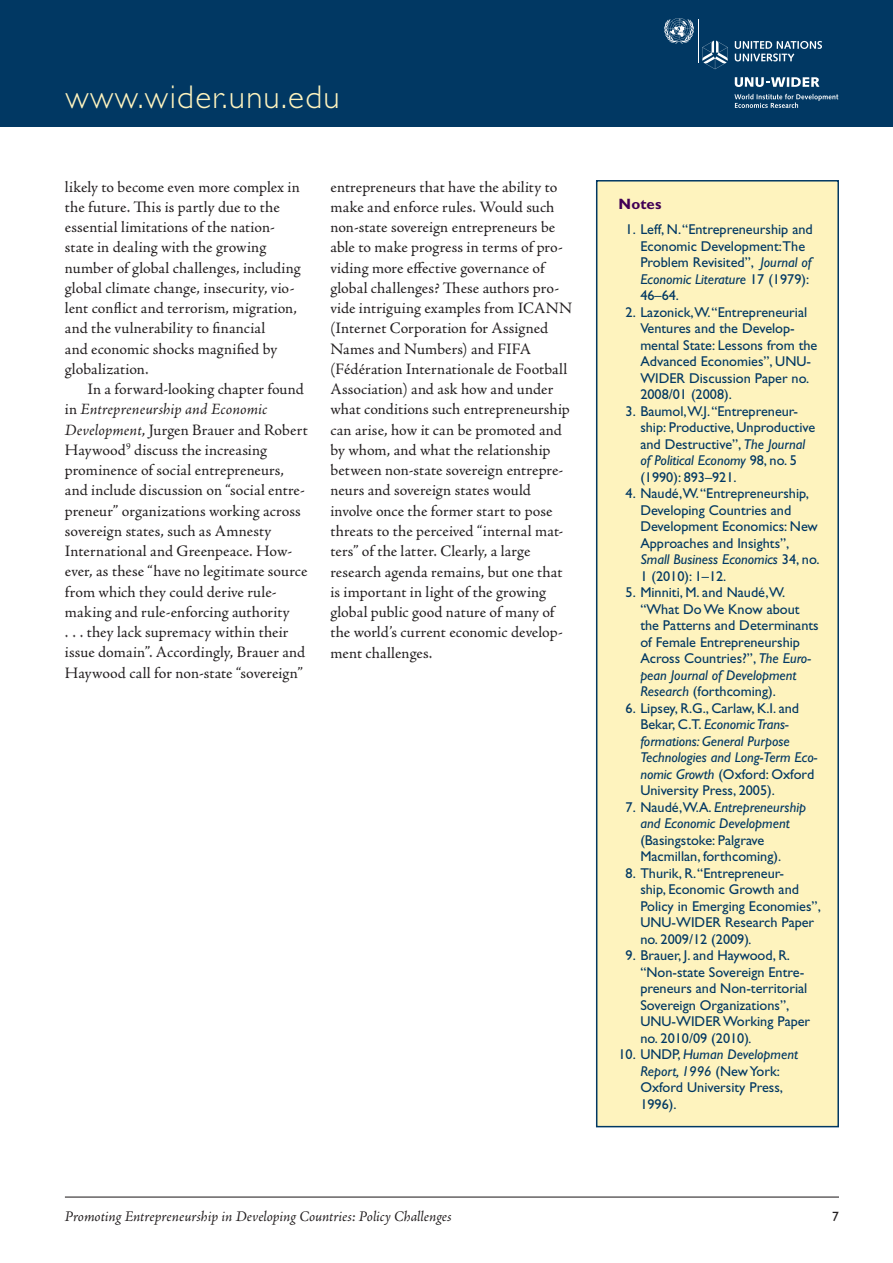
<style>
.page{position:relative;width:893px;height:1263px;background:#fff}
.page>*{position:absolute;margin:0;border:0;box-sizing:border-box;transform-origin:0 0}
.t1{font:300 33px "Gill Sans Std";letter-spacing:.04em;color:#fef3be}
.t2{font:15.9px/20.2px "Adobe Jenson Pro";letter-spacing:.005em;color:#231f20}
.t3{font:italic 15px "Adobe Jenson Pro";letter-spacing:-.005em;color:#231f20}
.t4{font:700 15px "Gill Sans Std";letter-spacing:.015em;color:#400055}
.t5{font:14.25px/16.5px "Gill Sans Std";color:#013863}
.t6{font:italic 14.25px/16.5px "Gill Sans Std";color:#013863}
.t7{font:13.5px "Gill Sans Std";color:#231f20}
.s1{font-style:italic}
.s2{font-style:normal}
</style>
<div class="page">
<hr style="left:65px;top:1196px;width:774px;height:1px;background:#231f20">
<div style="left:0;top:0;width:893px;height:126px;background:#013863"></div>
<hr style="left:698px;top:19px;width:1px;height:43px;background:#fff">
<svg style="left:664px;top:18px;width:30px;height:26px"></svg>
<svg style="left:702px;top:41px;width:26px;height:28px"></svg>
<svg style="left:735px;top:77px;width:84px;height:10px"></svg>
<svg style="left:735px;top:41px;width:87px;height:20px"></svg>
<svg style="left:734px;top:94px;width:104px;height:14px"></svg>
<div style="left:596px;top:180px;width:243px;height:947px;background:#fef3be;border:2px solid #013863"></div>
<h1 class="t1" style="left:66px;top:78px;width:276px">www.wider.unu.edu</h1>
<p class="t2" style="left:65px;top:177px;width:237px">likely to become even more complex in the future. This is partly due to the essential limitations of the nation&shy;state in dealing with the growing number of global challenges, including global climate change, insecurity, vio&shy;lent conflict and terrorism, migration, and the vulnerability to financial<br>and economic shocks magnified by globalization.</p>
<p class="t2" style="left:65px;top:379px;width:244px;text-indent:22px">In a forward-looking chapter found in <span class="s1">Entrepreneurship and Economic Development</span>, Jurgen Brauer and Robert Haywood<sup>9</sup> discuss the increasing prominence of social entrepreneurs, and include discussion on “social entre&shy;preneur” organizations working across sovereign states, such as Amnesty International and Greenpeace. How&shy;ever, as these “have no legitimate source from which they could derive rule&shy;making and rule-enforcing authority<br>. . . they lack supremacy within their issue domain”. Accordingly, Brauer and Haywood call for non-state “sovereign”</p>
<p class="t2" style="left:330px;top:177px;width:243px">entrepreneurs that have the ability to make and enforce rules. Would such non-state sovereign entrepreneurs be able to make progress in terms of pro&shy;viding more effective governance of global challenges? These authors pro&shy;vide intriguing examples from ICANN (Internet Corporation for Assigned Names and Numbers) and FIFA (Fédération Internationale de Football Association) and ask how and under what conditions such entrepreneurship can arise, how it can be promoted and by whom, and what the relationship between non-state sovereign entrepre&shy;neurs and sovereign states would involve once the former start to pose threats to the perceived “internal mat&shy;ters” of the latter. Clearly, a large research agenda remains, but one that is important in light of the growing global public good nature of many of the world’s current economic develop&shy;ment challenges.</p>
<p class="t4" style="left:618px;top:195px;width:45px">Notes</p>
<p class="t5" style="left:640px;top:221px;width:174px;text-indent:-15px">1. Leff, N.“Entrepreneurship and<br>Economic Development:The<br>Problem Revisited”, <span class="s1">Journal of<br>Economic Literature</span> 17 (1979):<br>46–64.</p>
<p class="t5" style="left:640px;top:304px;width:179px;text-indent:-15px">2. Lazonick,W.“Entrepreneurial<br>Ventures and the Develop&shy;mental State: Lessons from the<br>Advanced Economies”, UNU-<br>WIDER Discussion Paper no.<br>2008/01 (2008).</p>
<p class="t5" style="left:640px;top:403px;width:176px;text-indent:-15px">3. Baumol,W.J.“Entrepreneur&shy;ship: Productive, Unproductive and Destructive”, <span class="s1">The Journal of Political Economy</span> 98, no. 5 (1990): 893–921.</p>
<p class="t5" style="left:640px;top:485px;width:181px;text-indent:-15px">4. Naudé,W.“Entrepreneurship,<br>Developing Countries and<br>Development Economics: New<br>Approaches and Insights”,<br><span class="s1">Small Business Economics</span> 34, no.<br>1 (2010): 1–12.</p>
<p class="t5" style="left:640px;top:584px;width:180px;text-indent:-15px">5. Minniti, M. and Naudé,W. “What DoWe Know about the Patterns and Determinants of Female Entrepreneurship<br>Across Countries?”, <span class="s1">The Euro&shy;pean Journal of Development<br>Research</span> (forthcoming).</p>
<p class="t6" style="left:640px;top:700px;width:178px;text-indent:-15px"><span class="s2">6. Lipsey, R.G., Carlaw, K.I. and<br>Bekar, C.T.</span> Economic Trans&shy;formations: General Purpose<br>Technologies and Long-Term Eco&shy;nomic Growth <span class="s2">(Oxford: Oxford<br>University Press, 2005).</span></p>
<p class="t6" style="left:626px;top:799px;width:182px;text-align:center"><span class="s2">7. Naudé,W.A.</span> Entrepreneurship and Economic Development</p>
<p class="t5" style="left:640px;top:832px;width:142px">(Basingstoke: Palgrave<br>Macmillan, forthcoming).</p>
<p class="t5" style="left:640px;top:865px;width:182px;text-indent:-15px">8. Thurik, R.“Entrepreneur-<br>ship, Economic Growth and<br>Policy in Emerging Economies”,<br>UNU-WIDER Research Paper no. 2009/12 (2009)<span class="s1">.</span></p>
<p class="t5" style="left:640px;top:947px;width:171px;text-indent:-15px">9. Brauer, J. and Haywood, R. “Non-state Sovereign Entre&shy;preneurs and Non-territorial<br>Sovereign Organizations”,<br>UNU-WIDERWorking Paper no. 2010/09 (2010)<span class="s1">.</span></p>
<p class="t5" style="left:640px;top:1046px;width:159px;text-indent:-22px">10. UNDP, <span class="s1">Human Development<br>Report, 1996</span> (NewYork:<br>Oxford University Press,<br>1996).</p>
<p class="t3" style="left:65px;top:1208px;width:388px">Promoting Entrepreneurship in Developing Countries: Policy Challenges</p>
<p class="t7" style="left:832px;top:1208px;width:8px">7</p>
</div>
